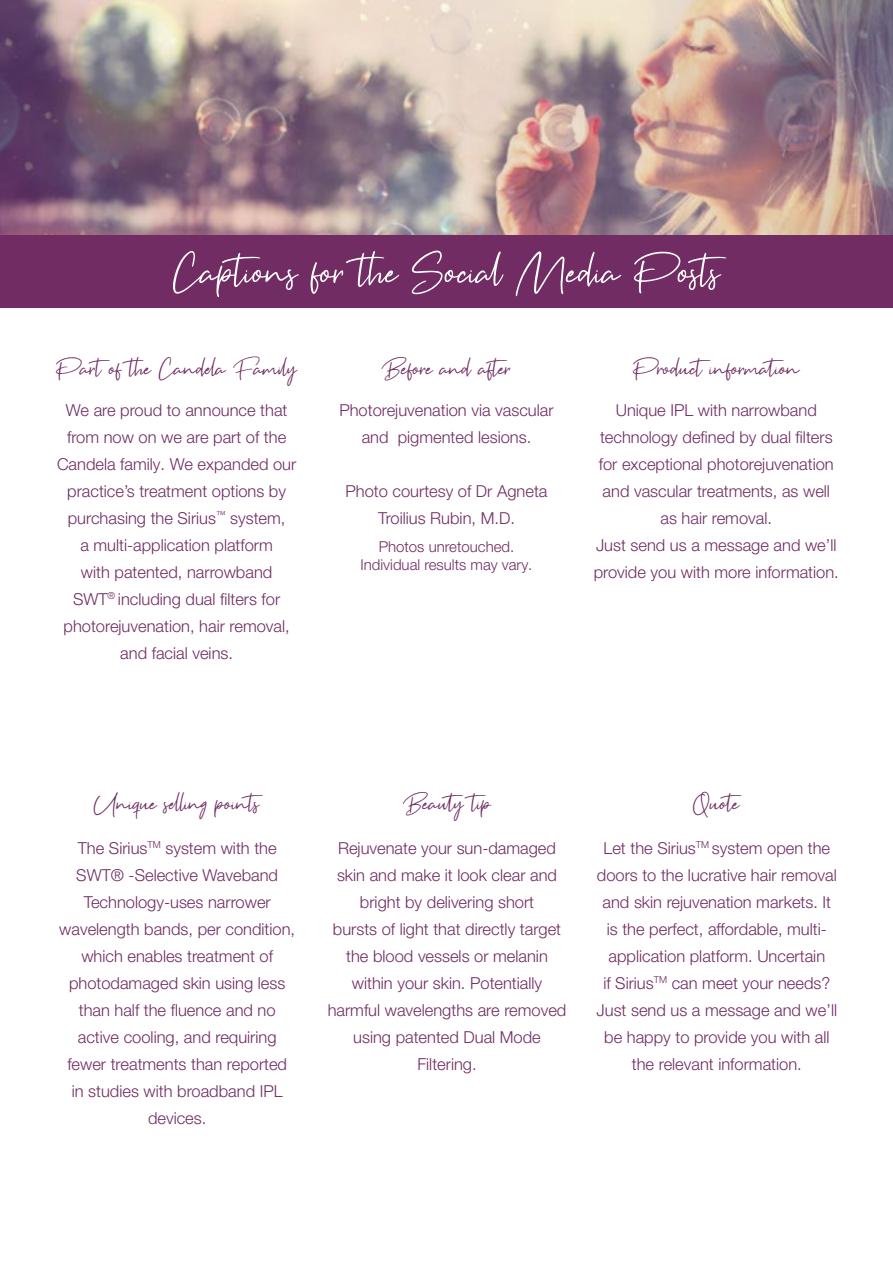
<style>
.page{position:relative;width:893px;height:1263px;background:#fff}
.page>*{position:absolute;margin:0;border:0;box-sizing:border-box;transform-origin:0 0}
.t1{font:55.5px "Brown Pen";color:#fff}
.t2{font:30.75px "Brown Pen";color:#702c63}
.t3{font:300 16.5px/27px "Helvetica Neue LT Pro";color:#702c63;text-align:center}
.t4{font:300 15px/18px "Helvetica Neue LT Pro";color:#702c63;text-align:center}
</style>
<div class="page">
<img style="left:0;top:0;width:893px;height:236px">
<div style="left:0;top:236px;width:893px;height:72px;background:#702c63"></div>
<h1 class="t1" style="left:173px;top:246px;width:568px">Captions for the Social Media Posts</h1>
<h2 class="t2" style="left:56px;top:354px;width:243px">Partof the Candela Family</h2>
<h2 class="t2" style="left:382px;top:354px;width:134px">Before and after</h2>
<h2 class="t2" style="left:633px;top:354px;width:168px">Productinformation</h2>
<p class="t3" style="left:339px;top:396px;width:216px">Photorejuvenation via vascular and pigmented lesions.</p>
<p class="t3" style="left:345px;top:477px;width:204px">Photo courtesy of Dr Agneta<br>Troilius Rubin, M.D.</p>
<p class="t3" style="left:57px;top:396px;width:241px">We are proud to announce that from now on we are part of the<br>Candela family. We expanded our practice’s treatment options by purchasing the Sirius<sup>™</sup> system,<br>a multi-application platform<br>with patented, narrowband<br>SWT<sup>®</sup> including dual filters for photorejuvenation, hair removal, and facial veins.</p>
<p class="t3" style="left:594px;top:396px;width:247px">Unique IPL with narrowband technology defined by dual filters for exceptional photorejuvenation and vascular treatments, as well as hair removal.<br>Just send us a message and we’ll provide you with more information.</p>
<p class="t4" style="left:360px;top:537px;width:173px">Photos unretouched.<br>Individual results may vary.</p>
<h2 class="t2" style="left:94px;top:789px;width:178px">Unique selling points</h2>
<h2 class="t2" style="left:403px;top:789px;width:91px">Beauty tip</h2>
<h2 class="t2" style="left:693px;top:789px;width:51px">Quote</h2>
<p class="t3" style="left:59px;top:834px;width:237px">The Sirius<sup>TM</sup> system with the<br>SWT® -Selective Waveband<br>Technology-uses narrower wavelength bands, per condition, which enables treatment of photodamaged skin using less than half the fluence and no active cooling, and requiring fewer treatments than reported<br>in studies with broadband IPL devices.</p>
<p class="t3" style="left:328px;top:834px;width:240px">Rejuvenate your sun-damaged skin and make it look clear and bright by delivering short<br>bursts of light that directly target the blood vessels or melanin within your skin. Potentially harmful wavelengths are removed using patented Dual Mode<br>Filtering.</p>
<p class="t3" style="left:597px;top:834px;width:242px">Let the Sirius<sup>TM</sup> system open the doors to the lucrative hair removal and skin rejuvenation markets. It is the perfect, affordable, multi&shy;application platform. Uncertain<br>if Sirius<sup>TM</sup> can meet your needs?<br>Just send us a message and we’ll be happy to provide you with all the relevant information.</p>
</div>
